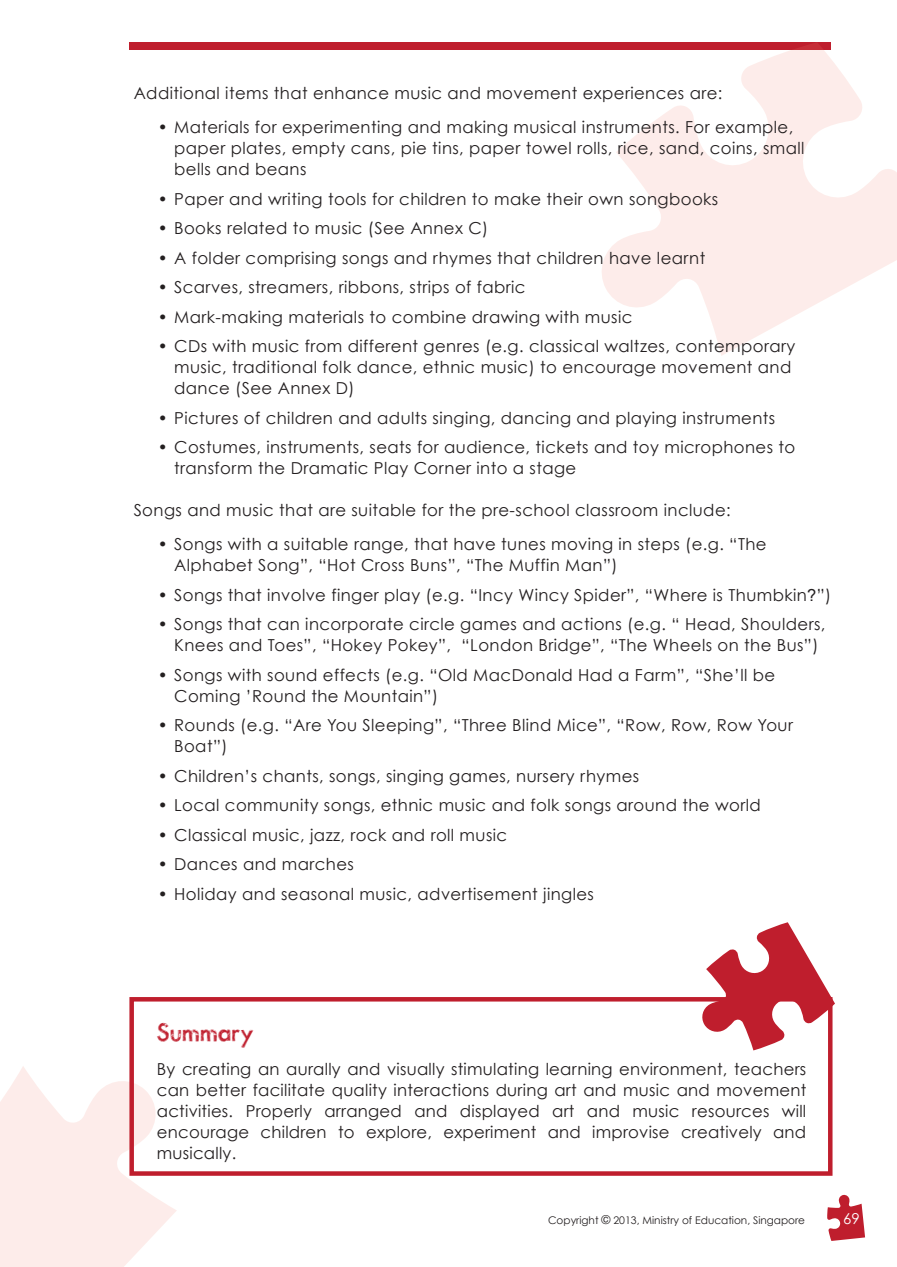
<style>
.page{position:relative;width:897px;height:1267px;background:#fff}
.page>*{position:absolute;margin:0;border:0;box-sizing:border-box;transform-origin:0 0}
.t1{font:24px "Sketchy";letter-spacing:.025em;color:#bf1e2d}
.t2{font:16.5px/21px "Century Gothic";letter-spacing:.025em;color:#231f20}
.t3{font:15px "Century Gothic";color:#fff}
.t4{font:10.5px "Century Gothic";color:#231f20}
.s1{font-family:"Arial"}
.s2{font-size:12px}
</style>
<div class="page">
<div style="left:129px;top:42px;width:702px;height:8px;background:#bf1e2d"></div>
<svg style="left:827px;top:1194px;width:38px;height:46px"></svg>
<svg style="left:602px;top:43px;width:295px;height:313px;fill:#fdecea"></svg>
<div style="left:129px;top:997px;width:703px;height:178px;border:4px solid #bf1e2d"></div>
<svg style="left:700px;top:922px;width:135px;height:128px"></svg>
<svg style="left:0;top:1065px;width:177px;height:202px"></svg>
<p class="t2" style="left:134px;top:83px;width:590px">Additional items that enhance music and movement experiences are:</p>
<p class="t2" style="left:174px;top:116px;width:631px;text-indent:-16px">• Materials for experimenting and making musical instruments. For example, paper plates, empty cans, pie tins, paper towel rolls, rice, sand, coins, small bells and beans</p>
<p class="t2" style="left:158px;top:188px;width:562px">• Paper and writing tools for children to make their own songbooks</p>
<p class="t2" style="left:158px;top:217px;width:332px">• Books related to music (See Annex C)</p>
<p class="t2" style="left:158px;top:247px;width:549px">• A folder comprising songs and rhymes that children have learnt</p>
<p class="t2" style="left:158px;top:276px;width:369px">• Scarves, streamers, ribbons, strips of fabric</p>
<p class="t2" style="left:158px;top:306px;width:476px">• Mark-making materials to combine drawing with music</p>
<p class="t2" style="left:174px;top:335px;width:622px;text-indent:-16px">• CDs with music from different genres (e.g. classical waltzes, contemporary music, traditional folk dance, ethnic music) to encourage movement and dance (See Annex D)</p>
<p class="t2" style="left:158px;top:407px;width:619px">• Pictures of children and adults singing, dancing and playing instruments</p>
<p class="t2" style="left:174px;top:436px;width:622px;text-indent:-16px">• Costumes, instruments, seats for audience, tickets and toy microphones to transform the Dramatic Play Corner into a stage</p>
<p class="t2" style="left:134px;top:500px;width:598px">Songs and music that are suitable for the pre-school classroom include:</p>
<p class="t2" style="left:174px;top:533px;width:594px;text-indent:-16px">• Songs with a suitable range, that have tunes moving in steps (e.g. “The<br>Alphabet Song”, “Hot Cross Buns”, “The Muffin Man”)</p>
<p class="t2" style="left:158px;top:584px;width:675px">• Songs that involve finger play (e.g. “Incy Wincy Spider”, “Where is Thumbkin<span class="s1">?</span>”)</p>
<p class="t2" style="left:158px;top:613px;width:669px;text-align:center">• Songs that can incorporate circle games and actions (e.g. “ Head, Shoulders,<br>Knees and Toes”, “Hokey Pokey”, “London Bridge”, “The Wheels on the Bus”)</p>
<p class="t2" style="left:174px;top:664px;width:602px;text-indent:-16px">• Songs with sound effects (e.g. “Old MacDonald Had a Farm”, “She’ll be<br>Coming ’Round the Mountain”)</p>
<p class="t2" style="left:174px;top:714px;width:620px;text-indent:-16px">• Rounds (e.g. “Are You Sleeping”, “Three Blind Mice”, “Row, Row, Row Your<br>Boat”)</p>
<p class="t2" style="left:158px;top:765px;width:483px">• Children’s chants, songs, singing games, nursery rhymes</p>
<p class="t2" style="left:158px;top:794px;width:604px">• Local community songs, ethnic music and folk songs around the world</p>
<p class="t2" style="left:158px;top:824px;width:351px">• Classical music, jazz, rock and roll music</p>
<p class="t2" style="left:158px;top:853px;width:198px">• Dances and marches</p>
<p class="t2" style="left:158px;top:883px;width:438px">• Holiday and seasonal music, advertisement jingles</p>
<h1 class="t1" style="left:157px;top:1018px;width:98px">Summary</h1>
<p class="t2" style="left:157px;top:1057px;width:651px;text-align:justify">By creating an aurally and visually stimulating learning environment, teachers can better facilitate quality interactions during art and music and movement activities. Properly arranged and displayed art and music resources will encourage children to explore, experiment and improvise creatively and musically.</p>
<p class="t4" style="left:548px;top:1213px;width:258px">Copyright <span class="s2">©</span> 2013, Ministry of Education, Singapore</p>
<p class="t3" style="left:843px;top:1209px;width:18px">69</p>
</div>
